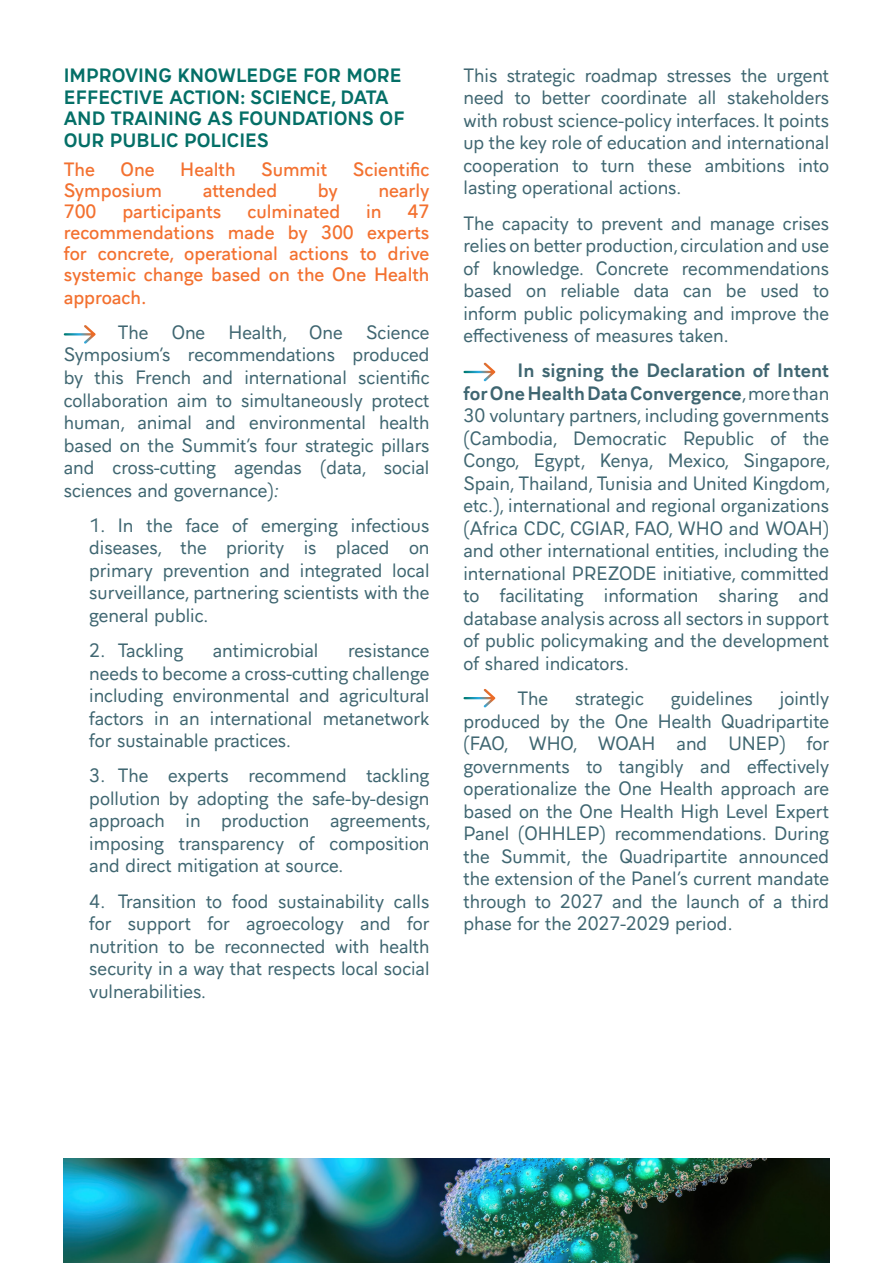
<style>
.page{position:relative;width:893px;height:1263px;background:#fff}
.page>*{position:absolute;margin:0;border:0;box-sizing:border-box;transform-origin:0 0}
.t1{font:18px/22.5px "Aiglon Pro";color:#3f6671;text-align:justify}
.t2{font:600 18px/21.3px "Aiglon Pro";color:#f37130;text-align:justify}
.t3{font:700 18px/21.6px "Aiglon Pro";color:#046f67}
.s1{font-style:italic}
.s2{font-weight:700}
</style>
<div class="page">
<img style="left:64px;top:1159px;width:765px;height:104px">
<svg style="left:64px;top:325px;width:32px;height:19px"></svg>
<svg style="left:463px;top:362px;width:33px;height:20px"></svg>
<svg style="left:463px;top:689px;width:33px;height:19px"></svg>
<p class="t3" style="left:64px;top:63px;width:342px">IMPROVING KNOWLEDGE FOR MORE<br>EFFECTIVE ACTION: SCIENCE, DATA<br>AND TRAINING AS FOUNDATIONS OF<br>OUR PUBLIC POLICIES</p>
<p class="t2" style="left:64px;top:157px;width:33px">The</p>
<p class="t2" style="left:121px;top:157px;width:36px">One</p>
<p class="t2" style="left:180px;top:157px;width:57px">Health</p>
<p class="t2" style="left:261px;top:157px;width:68px">Summit</p>
<p class="t2" style="left:353px;top:157px;width:78px">Scientific</p>
<p class="t2" style="left:64px;top:178px;width:100px">Symposium</p>
<p class="t2" style="left:203px;top:178px;width:76px">attended</p>
<p class="t2" style="left:318px;top:178px;width:21px">by</p>
<p class="t2" style="left:378px;top:178px;width:53px">nearly</p>
<p class="t2" style="left:64px;top:199px;width:34px">700</p>
<p class="t2" style="left:122px;top:199px;width:101px">participants</p>
<p class="t2" style="left:247px;top:199px;width:94px">culminated</p>
<p class="t2" style="left:366px;top:199px;width:17px">in</p>
<p class="t2" style="left:64px;top:199px;width:367px;text-indent:344px">47 recommendations made by 300 experts for concrete, operational actions to drive systemic change based on the One Health approach.</p>
<p class="t1" style="left:118px;top:319px;width:32px">The</p>
<p class="t1" style="left:172px;top:319px;width:35px">One</p>
<p class="t1" style="left:228px;top:319px;width:116px">Health, One</p>
<p class="t1" style="left:64px;top:319px;width:367px;text-indent:302px">Science Symposium’s recommendations produced by this French and international scientific collaboration aim to simultaneously protect human, animal and environmental health based on the Summit’s four strategic pillars and cross-cutting agendas (data, social sciences and governance)<span class="s1">:</span></p>
<p class="t1" style="left:89px;top:512px;width:342px">1. In the face of emerging infectious diseases, the priority is placed on primary prevention and integrated local surveillance, partnering scientists with the general public.</p>
<p class="t1" style="left:89px;top:637px;width:95px">2. Tackling</p>
<p class="t1" style="left:213px;top:637px;width:107px">antimicrobial</p>
<p class="t1" style="left:89px;top:637px;width:342px;text-indent:259px">resistance needs to become a cross-cutting challenge including environmental and agricultural factors in an international metanetwork for sustainable practices.</p>
<p class="t1" style="left:89px;top:763px;width:343px">3. The experts recommend tackling pollution by adopting the safe-by-design approach in production agreements, imposing transparency of composition and direct mitigation at source.</p>
<p class="t1" style="left:89px;top:888px;width:342px">4. Transition to food sustainability calls for support for agroecology and for nutrition to be reconnected with health security in a way that respects local social vulnerabilities.</p>
<p class="t1" style="left:463px;top:62px;width:367px">This strategic roadmap stresses the urgent need to better coordinate all stakeholders with robust science-policy interfaces. It points up the key role of education and international cooperation to turn these ambitions into lasting operational actions.</p>
<p class="t1" style="left:463px;top:210px;width:367px">The capacity to prevent and manage crises relies on better production, circulation and use of knowledge. Concrete recommendations based on reliable data can be used to inform public policymaking and improve the effectiveness of measures taken.</p>
<p class="t1" style="left:463px;top:358px;width:369px;text-indent:54px"><span class="s2">In signing the Declaration of Intent for One Health Data Convergence</span>, more than 30 voluntary partners, including governments (Cambodia, Democratic Republic of the Congo, Egypt, Kenya, Mexico, Singapore, Spain, Thailand, Tunisia and United Kingdom, etc.), international and regional organizations (Africa CDC, CGIAR, FAO, WHO and WOAH) and other international entities, including the international PREZODE initiative, committed to facilitating information sharing and database analysis across all sectors in support of public policymaking and the development of shared indicators.</p>
<p class="t1" style="left:517px;top:686px;width:32px">The</p>
<p class="t1" style="left:575px;top:686px;width:70px">strategic</p>
<p class="t1" style="left:671px;top:686px;width:84px">guidelines</p>
<p class="t1" style="left:463px;top:686px;width:367px;text-indent:316px">jointly produced by the One Health Quadripartite (FAO, WHO, WOAH and UNEP) for governments to tangibly and effectively operationalize the One Health approach are based on the One Health High Level Expert Panel (OHHLEP) recommendations. During the Summit, the Quadripartite announced the extension of the Panel’s current mandate through to 2027 and the launch of a third phase for the 2027-2029 period.</p>
</div>
